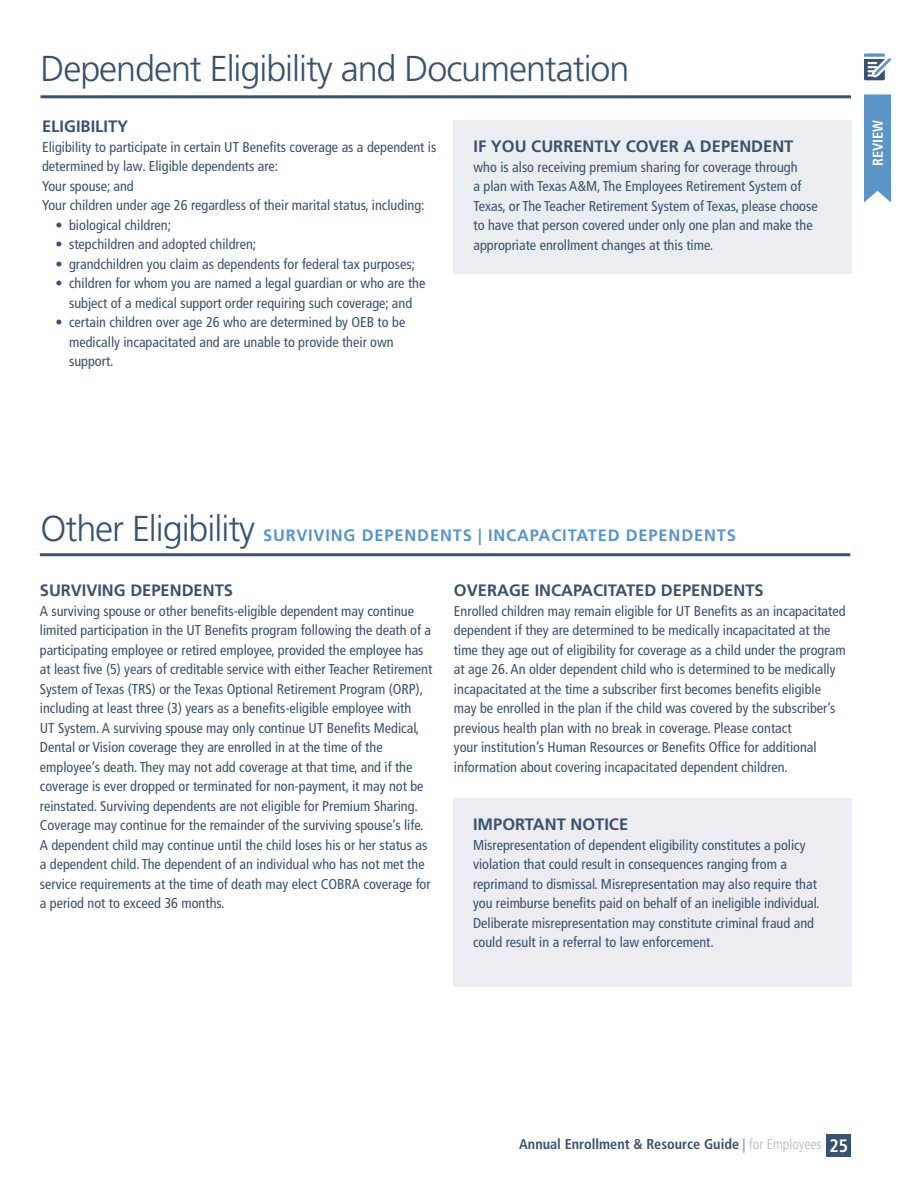
<style>
.page{position:relative;width:918px;height:1188px;background:#fff}
.page>*{position:absolute;margin:0;border:0;box-sizing:border-box;transform-origin:0 0}
.Body{font:300 36px "Frutiger LT Pro";letter-spacing:-.03em;color:#38526f}
.Body-2{font:700 16.5px "Frutiger LT Pro";color:#38526f}
.bullet_2{font:700 16.5px "Frutiger LT Pro";letter-spacing:.05em;color:#5b95c5}
.Body-3{font:condensed 14.25px/19.5px "Frutiger LT Pro";color:#38526f}
.t1{font:700 condensed 14.25px "Frutiger LT Pro";color:#38526f}
.t2{font:700 condensed 14.25px "Frutiger LT Pro";color:#fff}
.s1{font-weight:300;font-size:36px;color:#38526f}
.s2{font-weight:300}
.s3{font-weight:300;color:#aeb5c4}
.s4{font-size:18px;color:#fff}
</style>
<div class="page">
<div style="left:827px;top:1134px;width:24px;height:22px;background:#38526f"></div>
<div style="left:453px;top:798px;width:399px;height:189px;background:#edecf0"></div>
<hr style="left:40px;top:553px;width:810px;height:3px;background:#38526f">
<div style="left:453px;top:120px;width:399px;height:153px;background:#ebeef0"></div>
<hr style="left:40px;top:95px;width:811px;height:3px;background:#38526f">
<svg style="left:864px;top:53px;width:27px;height:27px"></svg>
<div style="left:864px;top:94px;width:27px;height:108px;background:#5b95c5"></div>
<p class="Body" style="left:40px;top:48px;width:591px">Dependent Eligibility and Documentation</p>
<p class="Body-2" style="left:42px;top:117px;width:88px">ELIGIBILITY</p>
<p class="Body-3" style="left:42px;top:137px;width:396px">Eligibility to participate in certain UT Benefits coverage as a dependent is determined by law. Eligible dependents are:</p>
<p class="Body-3" style="left:42px;top:176px;width:93px">Your spouse; and</p>
<p class="Body-3" style="left:42px;top:196px;width:384px">Your children under age 26 regardless of their marital status, including:</p>
<p class="Body-3" style="left:56px;top:215px;width:117px">• biological children;</p>
<p class="Body-3" style="left:56px;top:235px;width:202px">• stepchildren and adopted children;</p>
<p class="Body-3" style="left:56px;top:254px;width:361px">• grandchildren you claim as dependents for federal tax purposes;</p>
<p class="Body-3" style="left:56px;top:274px;width:371px;text-align:center">• children for whom you are named a legal guardian or who are the subject of a medical support order requiring such coverage; and</p>
<p class="Body-3" style="left:69px;top:313px;width:338px;text-indent:-14px">• certain children over age 26 who are determined by OEB to be medically incapacitated and are unable to provide their own support.</p>
<p class="Body-2" style="left:474px;top:137px;width:321px">IF YOU CURRENTLY COVER A DEPENDENT</p>
<p class="Body-3" style="left:474px;top:157px;width:346px">who is also receiving premium sharing for coverage through<br>a plan with Texas A&amp;M, The Employees Retirement System of Texas, or The Teacher Retirement System of Texas, please choose to have that person covered under only one plan and make the appropriate enrollment changes at this time.</p>
<p class="t2" style="left:869px;top:166px;width:48px;rotate:-90deg">REVIEW</p>
<p class="bullet_2" style="left:41px;top:525px;width:697px"><span class="s1">Other Eligibility</span> SURVIVING DEPENDENTS | INCAPACITATED DEPENDENTS</p>
<p class="Body-2" style="left:40px;top:581px;width:195px">SURVIVING DEPENDENTS</p>
<p class="Body-3" style="left:40px;top:601px;width:394px">A surviving spouse or other benefits-eligible dependent may continue limited participation in the UT Benefits program following the death of a participating employee or retired employee, provided the employee has at least five (5) years of creditable service with either Teacher Retirement System of Texas (TRS) or the Texas Optional Retirement Program (ORP), including at least three (3) years as a benefits-eligible employee with<br>UT System. A surviving spouse may only continue UT Benefits Medical, Dental or Vision coverage they are enrolled in at the time of the employee’s death. They may not add coverage at that time, and if the coverage is ever dropped or terminated for non-payment, it may not be reinstated. Surviving dependents are not eligible for Premium Sharing.</p>
<p class="Body-3" style="left:40px;top:816px;width:392px">Coverage may continue for the remainder of the surviving spouse’s life.<br>A dependent child may continue until the child loses his or her status as a dependent child. The dependent of an individual who has not met the service requirements at the time of death may elect COBRA coverage for a period not to exceed 36 months.</p>
<p class="Body-2" style="left:454px;top:581px;width:311px">OVERAGE INCAPACITATED DEPENDENTS</p>
<p class="Body-3" style="left:454px;top:601px;width:393px">Enrolled children may remain eligible for UT Benefits as an incapacitated dependent if they are determined to be medically incapacitated at the time they age out of eligibility for coverage as a child under the program at age 26. An older dependent child who is determined to be medically incapacitated at the time a subscriber first becomes benefits eligible may be enrolled in the plan if the child was covered by the subscriber’s previous health plan with no break in coverage. Please contact<br>your institution’s Human Resources or Benefits Office for additional information about covering incapacitated dependent children.</p>
<p class="Body-2" style="left:473px;top:815px;width:157px">IMPORTANT NOTICE</p>
<p class="Body-3" style="left:473px;top:835px;width:348px">Misrepresentation of dependent eligibility constitutes a policy violation that could result in consequences ranging from a reprimand to dismissal. Misrepresentation may also require that you reimburse benefits paid on behalf of an ineligible individual.<br>Deliberate misrepresentation may constitute criminal fraud and could result in a referral to law enforcement.</p>
<p class="t1" style="left:519px;top:1136px;width:330px">Annual Enrollment &amp; Resource Guide <span class="s2">|</span> <span class="s3">for Employees</span> <span class="s4">25</span></p>
</div>
